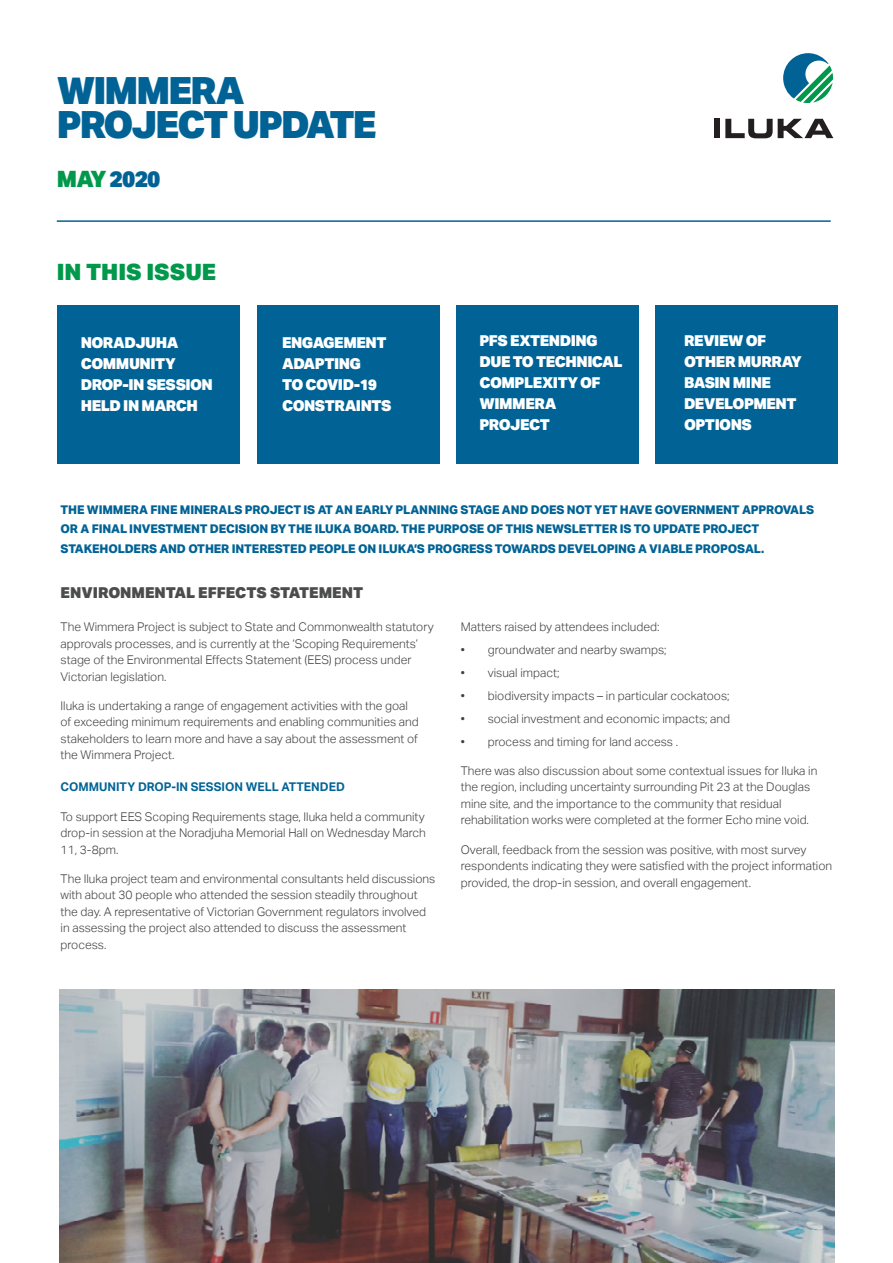
<style>
.page{position:relative;width:893px;height:1263px;background:#fff}
.page>*{position:absolute;margin:0;border:0;box-sizing:border-box;transform-origin:0 0}
.BOLD_HEAD{font:900 37.5px/34.5px "Aktiv Grotesk";letter-spacing:-.05em;color:#016395}
.Sub_1{font:900 22.5px "Aktiv Grotesk";color:#00994c}
.BOLD_HEAD-2{font:900 22.5px "Aktiv Grotesk";letter-spacing:-.03em;color:#016395}
.BOLD_HEAD-3{font:900 15px/21px "Aktiv Grotesk";letter-spacing:-.03em;color:#fff}
.Sub_1-2{font:900 15px "Aktiv Grotesk";color:#4b4c4d}
.BODY{font:300 12px/16.5px "Aktiv Grotesk";color:#3e3e3f}
.Sub_2{font:800 12px/19.5px "Aktiv Grotesk";letter-spacing:-.01em;color:#016395}
.Sub_2-2{font:700 12px "Aktiv Grotesk";color:#016395}
.body_before_bullets{font:300 12px "Aktiv Grotesk";color:#3e3e3f}
.s1{color:#00994c}
</style>
<div class="page">
<div style="left:257px;top:305px;width:183px;height:158px;background:#016395"></div>
<div style="left:57px;top:305px;width:182px;height:158px;background:#016395"></div>
<div style="left:456px;top:305px;width:182px;height:158px;background:#016395"></div>
<div style="left:655px;top:305px;width:183px;height:158px;background:#016395"></div>
<svg style="left:783px;top:53px;width:50px;height:50px"></svg>
<div style="left:714px;top:119px;width:6px;height:19px;background:#231f20"></div>
<svg style="left:725px;top:119px;width:108px;height:19px"></svg>
<hr style="left:57px;top:220px;width:774px;height:2px;background:#016395">
<img style="left:60px;top:989px;width:774px;height:274px">
<p class="BOLD_HEAD" style="left:57px;top:72px;width:321px">WIMMERA<br>PROJECT UPDATE</p>
<p class="BOLD_HEAD-2" style="left:57px;top:164px;width:105px"><span class="s1">MAY</span> 2020</p>
<p class="Sub_1" style="left:57px;top:257px;width:161px">IN THIS ISSUE</p>
<p class="BOLD_HEAD-3" style="left:81px;top:331px;width:134px">NORADJUHA<br>COMMUNITY<br>DROP-IN SESSION<br>HELD IN MARCH</p>
<p class="BOLD_HEAD-3" style="left:282px;top:331px;width:111px">ENGAGEMENT<br>ADAPTING<br>TO COVID-19<br>CONSTRAINTS</p>
<p class="BOLD_HEAD-3" style="left:479px;top:330px;width:145px">PFS EXTENDING<br>DUE TO TECHNICAL<br>COMPLEXITY OF<br>WIMMERA<br>PROJECT</p>
<p class="BOLD_HEAD-3" style="left:684px;top:330px;width:119px">REVIEW OF<br>OTHER MURRAY<br>BASIN MINE<br>DEVELOPMENT<br>OPTIONS</p>
<p class="Sub_2" style="left:61px;top:499px;width:755px">THE WIMMERA FINE MINERALS PROJECT IS AT AN EARLY PLANNING STAGE AND DOES NOT YET HAVE GOVERNMENT APPROVALS<br>OR A FINAL INVESTMENT DECISION BY THE ILUKA BOARD. THE PURPOSE OF THIS NEWSLETTER IS TO UPDATE PROJECT<br>STAKEHOLDERS AND OTHER INTERESTED PEOPLE ON ILUKA’S PROGRESS TOWARDS DEVELOPING A VIABLE PROPOSAL.</p>
<p class="Sub_1-2" style="left:61px;top:582px;width:304px">ENVIRONMENTAL EFFECTS STATEMENT</p>
<p class="BODY" style="left:61px;top:619px;width:375px">The Wimmera Project is subject to State and Commonwealth statutory approvals processes, and is currently at the ‘Scoping Requirements’ stage of the Environmental Effects Statement (EES) process under Victorian legislation.</p>
<p class="BODY" style="left:61px;top:697px;width:360px">Iluka is undertaking a range of engagement activities with the goal of exceeding minimum requirements and enabling communities and stakeholders to learn more and have a say about the assessment of the Wimmera Project.</p>
<p class="Sub_2-2" style="left:61px;top:780px;width:286px">COMMUNITY DROP-IN SESSION WELL ATTENDED</p>
<p class="BODY" style="left:61px;top:808px;width:367px;text-align:justify">To support EES Scoping Requirements stage, Iluka held a community drop-in session at the Noradjuha Memorial Hall on Wednesday March 11, 3-8pm.</p>
<p class="BODY" style="left:61px;top:870px;width:376px">The Iluka project team and environmental consultants held discussions with about 30 people who attended the session steadily throughout the day. A representative of Victorian Government regulators involved in assessing the project also attended to discuss the assessment process.</p>
<p class="body_before_bullets" style="left:461px;top:620px;width:200px">Matters raised by attendees included:</p>
<p class="BODY" style="left:461px;top:642px;width:207px">• groundwater and nearby swamps;</p>
<p class="BODY" style="left:461px;top:664px;width:100px">• visual impact;</p>
<p class="BODY" style="left:461px;top:687px;width:270px">• biodiversity impacts – in particular cockatoos;</p>
<p class="BODY" style="left:461px;top:710px;width:271px">• social investment and economic impacts; and</p>
<p class="BODY" style="left:461px;top:733px;width:219px">• process and timing for land access .</p>
<p class="BODY" style="left:461px;top:762px;width:358px">There was also discussion about some contextual issues for Iluka in the region, including uncertainty surrounding Pit 23 at the Douglas mine site, and the importance to the community that residual rehabilitation works were completed at the former Echo mine void.</p>
<p class="BODY" style="left:461px;top:841px;width:373px">Overall, feedback from the session was positive, with most survey respondents indicating they were satisfied with the project information provided, the drop-in session, and overall engagement.</p>
</div>
